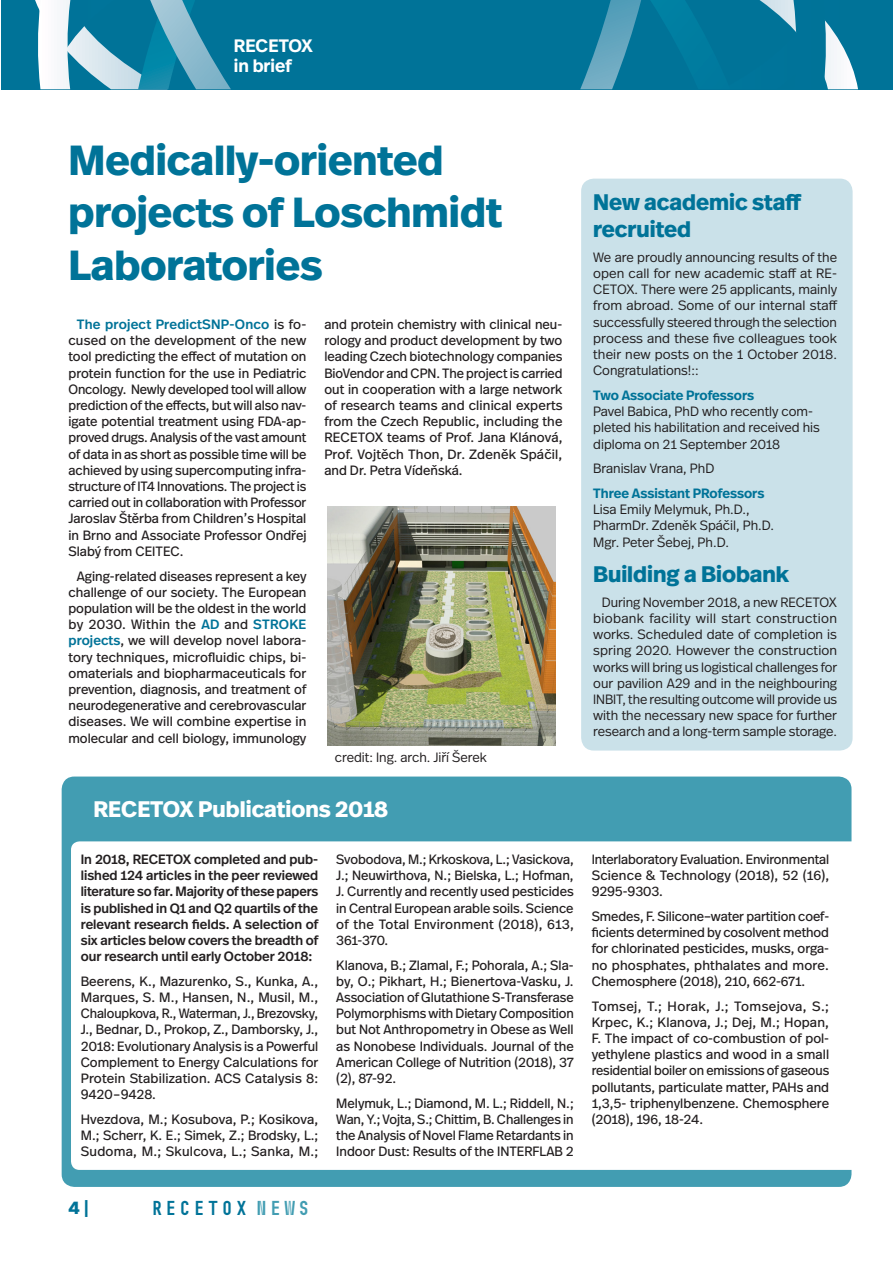
<style>
.page{position:relative;width:893px;height:1263px;background:#fff}
.page>*{position:absolute;margin:0;border:0;box-sizing:border-box;transform-origin:0 0}
.head_1{font:700 42px/52.5px "Real Head Pro";color:#007398}
.head{font:700 22.5px/27px "Real Head Pro";color:#007398}
.head-2{font:700 22.5px "Real Head Pro";color:#fff}
.t1{font:700 20.1px "Muni";color:#007398}
.t2{font:600 18px "Real Head Pro";color:#fff}
.head-3{font:700 18px "Real Head Pro";color:#007398}
.body_text_F_0{font:13.5px/16.2px "Real Head Pro";color:#231f20;text-align:justify}
.body_text{font:13.5px/16.2px "Real Head Pro";color:#231f20;text-align:justify}
.body_text-2{font:300 13.5px/16.2px "Real Head Pro";color:#231f20;text-align:justify}
.body_text_F_0-2{font:500 13.5px/16.2px "Real Head Pro";color:#231f20;text-align:justify}
.s1{font-weight:500;color:#007398}
.s2{color:#429db2}
.s3{font-weight:600;color:#007398}
</style>
<div class="page">
<div style="left:581px;top:179px;width:272px;height:571px;background:#cae1e9;border-radius:13px"></div>
<div style="left:1px;top:0;width:892px;height:89px;background:#007398"></div>
<svg style="left:35px;top:0;width:823px;height:89px"></svg>
<svg style="left:37px;top:0;width:790px;height:89px"></svg>
<img style="left:327px;top:506px;width:228px;height:239px">
<div style="left:62px;top:776px;width:789px;height:411px;background:#429db2;border-radius:13px"></div>
<div style="left:71px;top:841px;width:789px;height:329px;background:#fff;border-radius:9px"></div>
<p class="t2" style="left:234px;top:31px;width:80px">RECETOX</p>
<p class="t2" style="left:234px;top:51px;width:59px">in brief</p>
<p class="head_1" style="left:68px;top:130px;width:435px">Medically-oriented projects of Loschmidt<br>Laboratories</p>
<p class="body_text" style="left:68px;top:315px;width:240px;text-indent:9px"><span class="s1">The project PredictSNP-Onco</span> is fo&shy;cused on the development of the new tool predicting the effect of mutation on protein function for the use in Pediatric Oncology. Newly developed tool will allow prediction of the effects, but will also nav&shy;igate potential treatment using FDA-ap&shy;proved drugs. Analysis of the vast amount of data in as short as possible time will be achieved by using supercomputing infra&shy;structure of IT4 Innovations. The project is carried out in collaboration with Professor Jaroslav Štěrba from Children’s Hospital in Brno and Associate Professor Ondřej Slabý from CEITEC.</p>
<p class="body_text" style="left:68px;top:567px;width:240px;text-indent:9px">Aging-related diseases represent a key challenge of our society. The European population will be the oldest in the world by 2030. Within the <span class="s1">AD</span> and <span class="s1">STROKE projects</span>, we will develop novel labora&shy;tory techniques, microfluidic chips, bi&shy;omaterials and biopharmaceuticals for prevention, diagnosis, and treatment of neurodegenerative and cerebrovascular diseases. We will combine expertise in molecular and cell biology, immunology</p>
<p class="body_text" style="left:324px;top:315px;width:240px">and protein chemistry with clinical neu&shy;rology and product development by two leading Czech biotechnology companies BioVendor and CPN. The project is carried out in cooperation with a large network of research teams and clinical experts from the Czech Republic, including the RECETOX teams of Prof. Jana Klánová, Prof. Vojtěch Thon, Dr. Zdeněk Spáčil, and Dr. Petra Vídeňská.</p>
<p class="body_text-2" style="left:335px;top:748px;width:154px">credit: Ing. arch. Jiří Šerek</p>
<p class="head-2" style="left:94px;top:790px;width:296px">RECETOX Publications 2018</p>
<p class="body_text_F_0-2" style="left:81px;top:850px;width:239px">In 2018, RECETOX completed and pub&shy;lished 124 articles in the peer reviewed literature so far. Majority of these papers is published in Q1 and Q2 quartils of the relevant research fields. A selection of six articles below covers the breadth of our research until early October 2018:</p>
<p class="body_text_F_0" style="left:81px;top:972px;width:239px">Beerens, K., Mazurenko, S., Kunka, A., Marques, S. M., Hansen, N., Musil, M., Chaloupkova, R., Waterman, J., Brezovsky, J., Bednar, D., Prokop, Z., Damborsky, J., 2018: Evolutionary Analysis is a Powerful Complement to Energy Calculations for Protein Stabilization. ACS Catalysis 8:<br>9420−9428.</p>
<p class="body_text_F_0" style="left:81px;top:1110px;width:239px">Hvezdova, M.; Kosubova, P.; Kosikova, M.; Scherr, K. E.; Simek, Z.; Brodsky, L.; Sudoma, M.; Skulcova, L.; Sanka, M.;</p>
<p class="head-3" style="left:68px;top:1192px;width:22px">4 |</p>
<h3 class="t1" style="left:150px;top:1197px;width:163px">RECETOX <span class="s2">NEWS</span></h3>
<p class="body_text_F_0" style="left:336px;top:850px;width:239px">Svobodova, M.; Krkoskova, L.; Vasickova, J.; Neuwirthova, N.; Bielska, L.; Hofman, J. Currently and recently used pesticides in Central European arable soils. Science of the Total Environment (2018), 613, 361-370.</p>
<p class="body_text_F_0" style="left:336px;top:956px;width:239px">Klanova, B.; Zlamal, F.; Pohorala, A.; Sla&shy;by, O.; Pikhart, H.; Bienertova-Vasku, J.<br>Association of Glutathione S-Transferase Polymorphisms with Dietary Composition but Not Anthropometry in Obese as Well as Nonobese Individuals. Journal of the American College of Nutrition (2018), 37 (2), 87-92.</p>
<p class="body_text_F_0" style="left:336px;top:1094px;width:239px">Melymuk, L.; Diamond, M. L.; Riddell, N.; Wan, Y.; Vojta, S.; Chittim, B. Challenges in the Analysis of Novel Flame Retardants in Indoor Dust: Results of the INTERFLAB 2</p>
<p class="head" style="left:593px;top:187px;width:210px">New academic staff recruited</p>
<p class="body_text-2" style="left:593px;top:248px;width:246px">We are proudly announcing results of the open call for new academic staff at RE-CETOX. There were 25 applicants, mainly from abroad. Some of our internal staff successfully steered through the selection process and these five colleagues took their new posts on the 1 October 2018.<br>Congratulations!::</p>
<p class="body_text-2" style="left:593px;top:386px;width:228px;text-align:left"><span class="s3">Two Associate Professors<br></span>Pavel Babica, PhD who recently com&shy;pleted his habilitation and received his diploma on 21 September 2018</p>
<p class="body_text-2" style="left:593px;top:459px;width:123px">Branislav Vrana, PhD</p>
<p class="body_text-2" style="left:593px;top:484px;width:182px;text-align:left"><span class="s3">Three Assistant PRofessors<br></span>Lisa Emily Melymuk, Ph.D.,<br>PharmDr. Zdeněk Spáčil, Ph.D.<br>Mgr. Peter Šebej, Ph.D.</p>
<p class="head" style="left:593px;top:559px;width:197px">Building a Biobank</p>
<p class="body_text-2" style="left:593px;top:593px;width:245px;text-indent:9px">During November 2018, a new RECETOX biobank facility will start construction works. Scheduled date of completion is spring 2020. However the construction works will bring us logistical challenges for our pavilion A29 and in the neighbouring INBIT, the resulting outcome will provide us with the necessary new space for further research and a long-term sample storage.</p>
<p class="body_text_F_0" style="left:592px;top:850px;width:239px">Interlaboratory Evaluation. Environmental Science &amp; Technology (2018), 52 (16), 9295-9303.</p>
<p class="body_text_F_0" style="left:592px;top:907px;width:239px">Smedes, F. Silicone–water partition coef&shy;ficients determined by cosolvent method for chlorinated pesticides, musks, orga&shy;no phosphates, phthalates and more.<br>Chemosphere (2018), 210, 662-671.</p>
<p class="body_text_F_0" style="left:592px;top:997px;width:239px">Tomsej, T.; Horak, J.; Tomsejova, S.; Krpec, K.; Klanova, J.; Dej, M.; Hopan, F. The impact of co-combustion of pol&shy;yethylene plastics and wood in a small residential boiler on emissions of gaseous pollutants, particulate matter, PAHs and 1,3,5- triphenylbenzene. Chemosphere (2018), 196, 18-24.</p>
</div>
